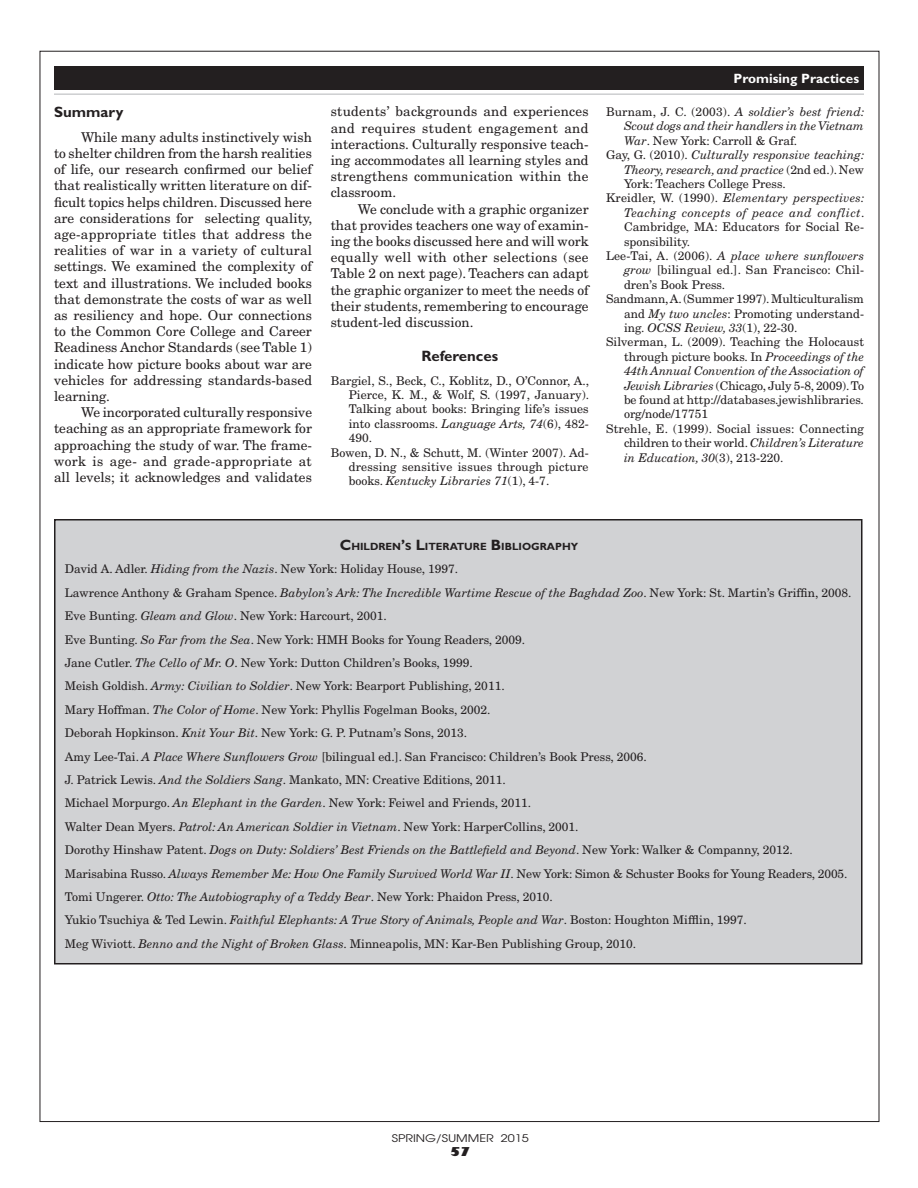
<style>
.page{position:relative;width:918px;height:1188px;background:#fff}
.page>*{position:absolute;margin:0;border:0;box-sizing:border-box;transform-origin:0 0}
.t1{font:700 15px "Gill Sans";color:#231f20}
.t2{font:13.5px/16.2px "New Century Schlbk";color:#231f20;text-align:justify}
.t3{font:700 13.5px "Gill Sans";color:#fff}
.t4{font:12px/23.4px "New Century Schlbk";color:#231f20}
.t5{font:italic 12px "New Century Schlbk";color:#231f20}
.t6{font:italic 12px "New Century Schlbk";letter-spacing:.03em;color:#231f20}
.t7{font:800 12px "Gill Sans";color:#231f20}
.t8{font:700 10.5px "Gill Sans";color:#231f20}
.t9{font:10.5px "Avant Garde";color:#231f20;scale:1.2 1}
.s1{font-style:italic}
.s2{font-style:normal}
.s3{font-size:15px}
</style>
<div class="page">
<div style="left:54px;top:66px;width:810px;height:24px;background:#231f20"></div>
<hr style="left:54px;top:94px;width:810px;height:1px;background:#b4b5b8">
<div style="left:55px;top:520px;width:807px;height:444px;background:#d1d2d4"></div>
<div style="left:54px;top:519px;width:808px;height:445px;border:2px solid #231f20"></div>
<p class="t1" style="left:54px;top:103px;width:71px">Summary</p>
<p class="t2" style="left:54px;top:129px;width:260px;text-indent:27px">While many adults instinctively wish to shelter children from the harsh realities of life, our research confirmed our belief that realistically written literature on dif&shy;ficult topics helps children. Discussed here are considerations for selecting quality, age-appropriate titles that address the realities of war in a variety of cultural settings. We examined the complexity of text and illustrations. We included books that demonstrate the costs of war as well as resiliency and hope. Our connections to the Common Core College and Career Readiness Anchor Standards (see Table 1) indicate how picture books about war are vehicles for addressing standards-based learning.</p>
<p class="t2" style="left:54px;top:404px;width:260px;text-indent:27px">We incorporated culturally responsive teaching as an appropriate framework for approaching the study of war. The frame&shy;work is age- and grade-appropriate at all levels; it acknowledges and validates</p>
<p class="t2" style="left:331px;top:103px;width:260px">students’ backgrounds and experiences and requires student engagement and interactions. Culturally responsive teach&shy;ing accommodates all learning styles and strengthens communication within the classroom.</p>
<p class="t2" style="left:331px;top:201px;width:260px;text-indent:27px">We conclude with a graphic organizer that provides teachers one way of examin&shy;ing the books discussed here and will work equally well with other selections (see Table 2 on next page). Teachers can adapt the graphic organizer to meet the needs of their students, remembering to encourage student-led discussion.</p>
<p class="t1" style="left:421px;top:347px;width:78px">References</p>
<p class="t4" style="left:331px;top:369px;width:260px">Bargiel, S., Beck, C., Koblitz, D., O’Connor, A.,</p>
<p class="t4" style="left:349px;top:383px;width:242px">Pierce, K. M., &amp; Wolf, S. (1997, January).</p>
<p class="t4" style="left:349px;top:397px;width:242px">Talking about books: Bringing life’s issues</p>
<p class="t4" style="left:349px;top:412px;width:241px">into classrooms. <span class="s1">Language Arts, 74</span>(6), 482-</p>
<p class="t4" style="left:349px;top:426px;width:25px">490.</p>
<p class="t4" style="left:331px;top:441px;width:260px">Bowen, D. N., &amp; Schutt, M. (Winter 2007). Ad-</p>
<p class="t4" style="left:349px;top:455px;width:241px">dressing sensitive issues through picture</p>
<p class="t5" style="left:349px;top:474px;width:202px"><span class="s2">books.</span> Kentucky Libraries 71<span class="s2">(1), 4-7.</span></p>
<p class="t3" style="left:734px;top:70px;width:127px">Promising Practices</p>
<p class="t5" style="left:606px;top:105px;width:260px"><span class="s2">Burnam, J. C. (2003).</span> A soldier’s best friend:</p>
<p class="t5" style="left:624px;top:119px;width:241px">Scout dogs and their handlers in the Vietnam</p>
<p class="t4" style="left:624px;top:129px;width:175px"><span class="s1">War</span>. New York: Carroll &amp; Graf.</p>
<p class="t5" style="left:606px;top:148px;width:260px"><span class="s2">Gay, G. (2010).</span> Culturally responsive teaching:</p>
<p class="t5" style="left:624px;top:162px;width:242px">Theory, research, and practice <span class="s2">(2nd ed.). New</span></p>
<p class="t4" style="left:624px;top:172px;width:163px">York: Teachers College Press.</p>
<p class="t5" style="left:606px;top:191px;width:260px"><span class="s2">Kreidler, W. (1990).</span> Elementary perspectives:</p>
<p class="t6" style="left:624px;top:205px;width:242px">Teaching concepts of peace and conflict<span class="s2">.</span></p>
<p class="t4" style="left:624px;top:215px;width:242px">Cambridge, MA: Educators for Social Re-</p>
<p class="t4" style="left:624px;top:230px;width:68px">sponsibility.</p>
<p class="t5" style="left:606px;top:249px;width:260px"><span class="s2">Lee-Tai, A. (2006).</span> A place where sunflowers</p>
<p class="t4" style="left:624px;top:258px;width:242px"><span class="s1">grow</span> [bilingual ed.]. San Francisco: Chil-</p>
<p class="t4" style="left:624px;top:273px;width:103px">dren’s Book Press.</p>
<p class="t4" style="left:606px;top:287px;width:259px">Sandmann, A. (Summer 1997). Multiculturalism</p>
<p class="t4" style="left:624px;top:302px;width:242px">and <span class="s1">My two uncles</span>: Promoting understand-</p>
<p class="t4" style="left:624px;top:316px;width:175px">ing. <span class="s1">OCSS Review, 33</span>(1), 22-30.</p>
<p class="t4" style="left:606px;top:330px;width:260px">Silverman, L. (2009). Teaching the Holocaust</p>
<p class="t4" style="left:624px;top:345px;width:242px">through picture books. In <span class="s1">Proceedings of the</span></p>
<p class="t5" style="left:624px;top:364px;width:241px">44th Annual Convention of the Association of</p>
<p class="t4" style="left:624px;top:374px;width:242px"><span class="s1">Jewish Libraries</span> (Chicago, July 5-8, 2009). To</p>
<p class="t4" style="left:624px;top:388px;width:241px">be found at http://databases.jewishlibraries.</p>
<p class="t4" style="left:624px;top:402px;width:86px">org/node/17751</p>
<p class="t4" style="left:606px;top:417px;width:260px">Strehle, E. (1999). Social issues: Connecting</p>
<p class="t4" style="left:624px;top:431px;width:241px">children to their world. <span class="s1">Children’s Literature</span></p>
<p class="t5" style="left:624px;top:450px;width:161px">in Education, 30<span class="s2">(3), 213-220.</span></p>
<p class="t8" style="left:340px;top:540px;width:240px"><span class="s3">C</span>hildren<span class="s3">’</span>s <span class="s3">L</span>iterature <span class="s3">B</span> ibliography</p>
<p class="t4" style="left:65px;top:557px;width:788px">David A. Adler. <span class="s1">Hiding from the Nazis</span>. New York: Holiday House, 1997.<br>Lawrence Anthony &amp; Graham Spence. <span class="s1">Babylon’s Ark: The Incredible Wartime Rescue of the Baghdad Zoo</span>. New York: St. Martin’s Griffin, 2008.<br>Eve Bunting. <span class="s1">Gleam and Glow</span>. New York: Harcourt, 2001.<br>Eve Bunting. <span class="s1">So Far from the Sea</span>. New York: HMH Books for Young Readers, 2009.<br>Jane Cutler. <span class="s1">The Cello of Mr. O</span>. New York: Dutton Children’s Books, 1999.<br>Meish Goldish. <span class="s1">Army: Civilian to Soldier</span>. New York: Bearport Publishing, 2011.<br>Mary Hoffman. <span class="s1">The Color of Home</span>. New York: Phyllis Fogelman Books, 2002.<br>Deborah Hopkinson. <span class="s1">Knit Your Bit</span>. New York: G. P. Putnam’s Sons, 2013.<br>Amy Lee-Tai. <span class="s1">A Place Where Sunflowers Grow</span> [bilingual ed.]. San Francisco: Children’s Book Press, 2006.<br>J. Patrick Lewis. <span class="s1">And the Soldiers Sang</span>. Mankato, MN: Creative Editions, 2011.<br>Michael Morpurgo. <span class="s1">An Elephant in the Garden</span>. New York: Feiwel and Friends, 2011.<br>Walter Dean Myers. <span class="s1">Patrol: An American Soldier in Vietnam</span>. New York: HarperCollins, 2001.<br>Dorothy Hinshaw Patent. <span class="s1">Dogs on Duty: Soldiers’ Best Friends on the Battlefield and Beyond</span>. New York: Walker &amp; Companny, 2012.<br>Marisabina Russo. <span class="s1">Always Remember Me: How One Family Survived World War II</span>. New York: Simon &amp; Schuster Books for Young Readers, 2005.<br>Tomi Ungerer. <span class="s1">Otto: The Autobiography of a Teddy Bear</span>. New York: Phaidon Press, 2010.<br>Yukio Tsuchiya &amp; Ted Lewin. <span class="s1">Faithful Elephants: A True Story of Animals, People and War</span>. Boston: Houghton Mifflin, 1997.<br>Meg Wiviott. <span class="s1">Benno and the Night of Broken Glass</span>. Minneapolis, MN: Kar-Ben Publishing Group, 2010.</p>
<p class="t9" style="left:392px;top:1131px;width:116px">SPRING/SUMMER 2015</p>
<p class="t7" style="left:450px;top:1144px;width:22px">57</p>
</div>
